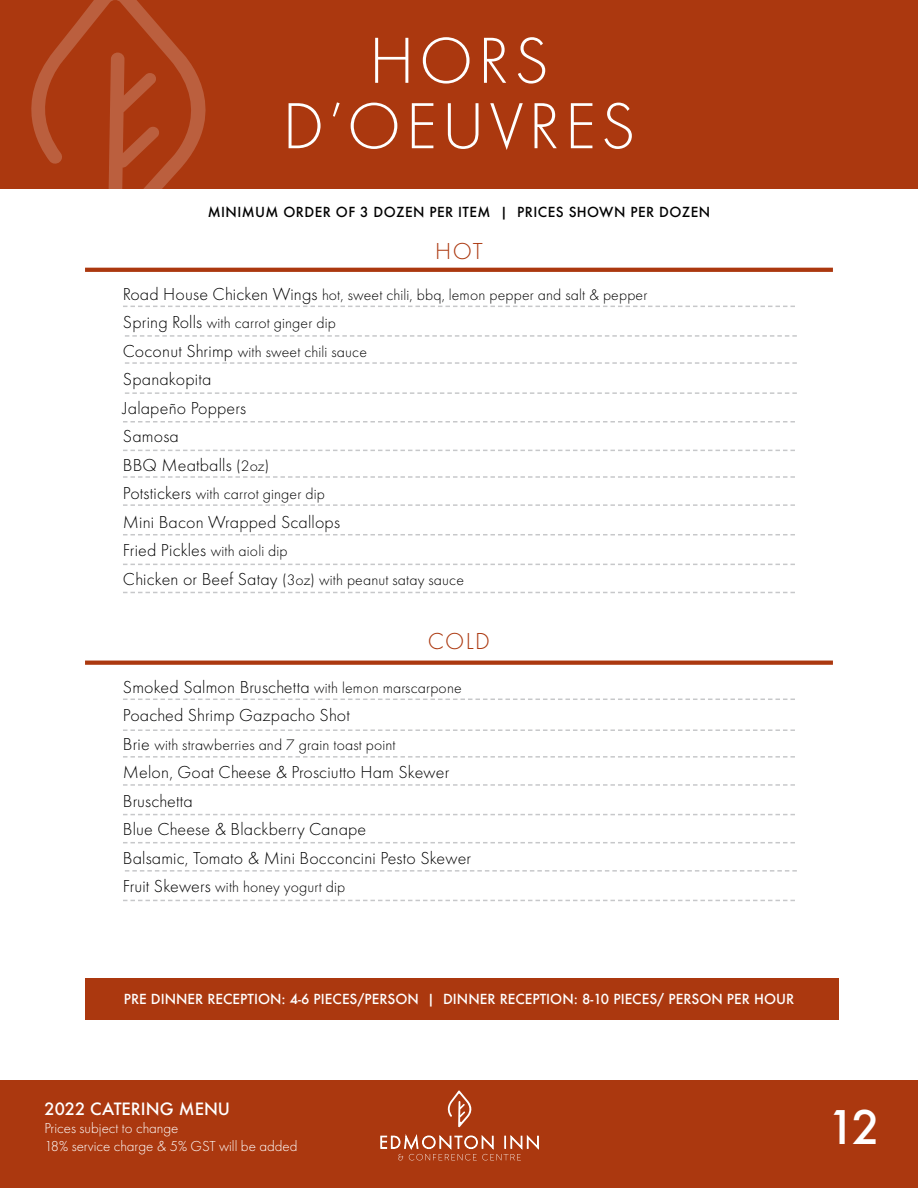
<style>
.page{position:relative;width:918px;height:1188px;background:#fff}
.page>*{position:absolute;margin:0;border:0;box-sizing:border-box;transform-origin:0 0}
.t1{font:300 67.5px/65.4px "Futura PT";letter-spacing:.07em;color:#fff;text-align:center}
.t2{font:500 45px "Futura";color:#fff}
.t3{font:300 24px "Futura PT";letter-spacing:.06em;color:#ab380f}
.t4{font:300 18px/28.5px "Futura PT";letter-spacing:.01em;color:#000}
.t5{font:500 16.5px "Futura";color:#fff}
.t6{font:300 15.75px/28.5px "Futura PT";letter-spacing:.01em;color:#000}
.t7{font:300 15px/18px "Futura PT";color:#fff}
.t8{font:500 13.5px "Futura";color:#fff}
.t9{font:500 13.5px "Futura";letter-spacing:.03em;color:#000}
.s1{font-size:18px}
.s2{font-size:15.75px}
</style>
<div class="page">
<div style="left:0;top:0;width:918px;height:189px;background:#ab380f"></div>
<div style="left:0;top:1080px;width:918px;height:108px;background:#ab380f"></div>
<svg style="left:31px;top:0;width:175px;height:189px"></svg>
<svg style="left:380px;top:1090px;width:159px;height:70px"></svg>
<div style="left:85px;top:978px;width:754px;height:42px;background:#ab380f"></div>
<svg style="left:85px;top:268px;width:748px;height:4px;background:#ac3c14"></svg>
<svg style="left:85px;top:661px;width:748px;height:4px;background:#af421b"></svg>
<svg style="left:123px;top:306px;width:672px;height:1px"></svg>
<svg style="left:125px;top:335px;width:672px;height:2px"></svg>
<svg style="left:125px;top:362px;width:672px;height:2px"></svg>
<svg style="left:125px;top:392px;width:672px;height:2px"></svg>
<svg style="left:123px;top:421px;width:672px;height:2px"></svg>
<svg style="left:123px;top:450px;width:672px;height:1px"></svg>
<svg style="left:123px;top:476px;width:672px;height:2px"></svg>
<svg style="left:123px;top:504px;width:672px;height:2px"></svg>
<svg style="left:123px;top:534px;width:672px;height:1px"></svg>
<svg style="left:123px;top:564px;width:672px;height:1px"></svg>
<svg style="left:123px;top:592px;width:672px;height:1px"></svg>
<svg style="left:123px;top:699px;width:672px;height:1px"></svg>
<svg style="left:123px;top:756px;width:672px;height:2px"></svg>
<svg style="left:123px;top:784px;width:672px;height:2px"></svg>
<svg style="left:123px;top:814px;width:672px;height:1px"></svg>
<svg style="left:123px;top:842px;width:672px;height:1px"></svg>
<svg style="left:125px;top:870px;width:672px;height:2px"></svg>
<svg style="left:123px;top:900px;width:672px;height:1px"></svg>
<svg style="left:123px;top:729px;width:672px;height:2px"></svg>
<h1 class="t1" style="left:282px;top:28px;width:355px">HORS<br>D’OEUVRES</h1>
<p class="t9" style="left:208px;top:203px;width:504px">MINIMUM ORDER OF 3 DOZEN PER ITEM | PRICES SHOWN PER DOZEN</p>
<h3 class="t3" style="left:435px;top:237px;width:49px">HOT</h3>
<p class="t6" style="left:123px;top:280px;width:526px"><span class="s1">Road House Chicken Wings</span> hot, sweet chili, bbq, lemon pepper and salt &amp; pepper<br><span class="s1">Spring Rolls</span> with carrot ginger dip<br><span class="s1">Coconut Shrimp</span> with sweet chili sauce</p>
<p class="t4" style="left:123px;top:365px;width:148px">Spanakopita<br>Jalapeño Poppers<br>Samosa<br>BBQ Meatballs <span class="s2">(2oz)</span></p>
<p class="t6" style="left:123px;top:480px;width:203px"><span class="s1">Potstickers</span> with carrot ginger dip</p>
<p class="t4" style="left:123px;top:507px;width:219px">Mini Bacon Wrapped Scallops<br>Fried Pickles <span class="s2">with aioli dip</span></p>
<p class="t6" style="left:123px;top:565px;width:342px"><span class="s1">Chicken or Beef Satay</span> (3oz) with peanut satay sauce</p>
<h3 class="t3" style="left:428px;top:627px;width:64px">COLD</h3>
<p class="t4" style="left:123px;top:673px;width:340px">Smoked Salmon Bruschetta <span class="s2">with lemon marscarpone<br></span>Poached Shrimp Gazpacho Shot</p>
<p class="t6" style="left:123px;top:731px;width:274px"><span class="s1">Brie</span> with strawberries and 7 grain toast point</p>
<p class="t4" style="left:123px;top:758px;width:350px">Melon, Goat Cheese &amp; Prosciutto Ham Skewer Bruschetta<br>Blue Cheese &amp; Blackberry Canape<br>Balsamic, Tomato &amp; Mini Bocconcini Pesto Skewer</p>
<p class="t6" style="left:123px;top:873px;width:224px"><span class="s1">Fruit Skewers</span> with honey yogurt dip</p>
<p class="t8" style="left:124px;top:990px;width:672px">PRE DINNER RECEPTION: 4-6 PIECES/PERSON | DINNER RECEPTION: 8-10 PIECES/ PERSON PER HOUR</p>
<p class="t5" style="left:44px;top:1098px;width:187px">2022 CATERING MENU</p>
<p class="t7" style="left:44px;top:1119px;width:255px">Prices subject to change<br>18% service charge &amp; 5% GST will be added</p>
<h2 class="t2" style="left:827px;top:1096px;width:53px">12</h2>
</div>
